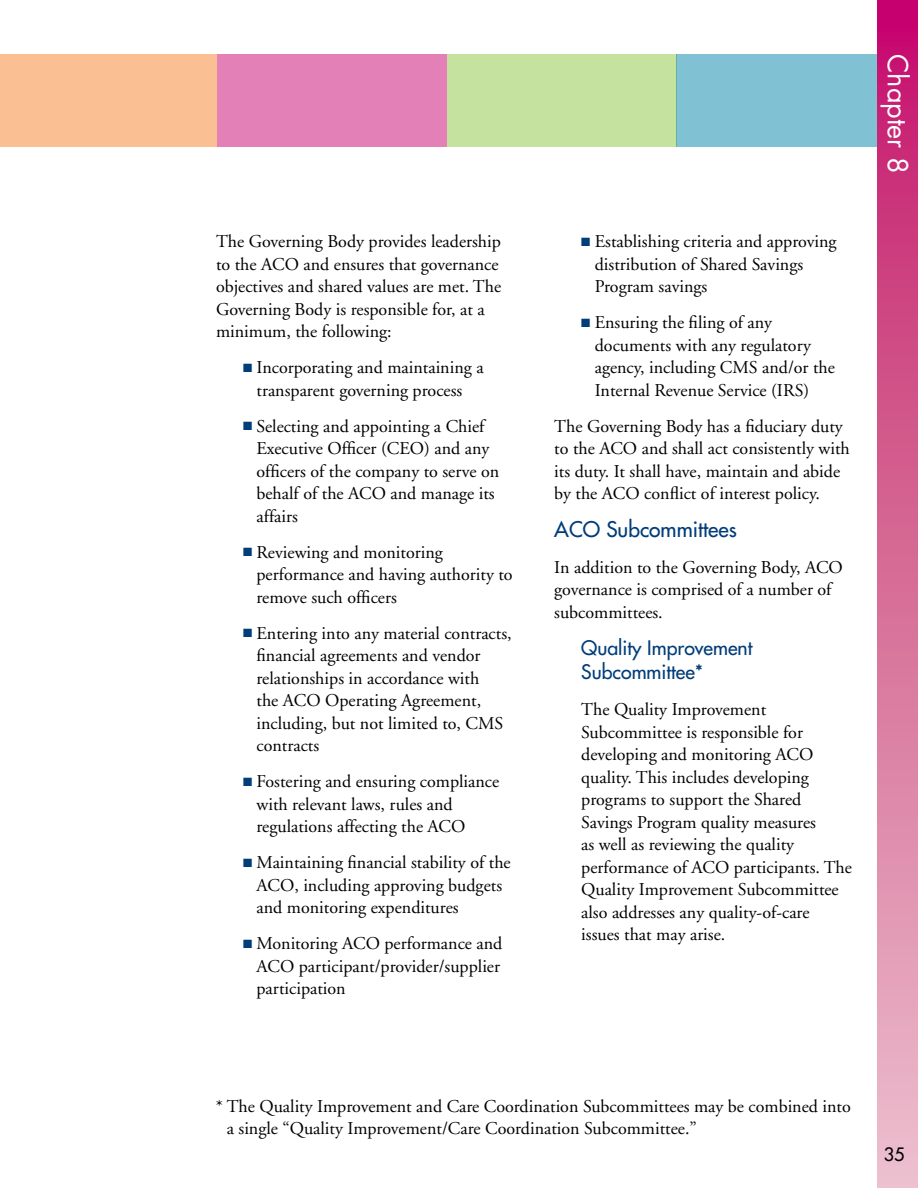
<style>
.page{position:relative;width:918px;height:1188px;background:#fff}
.page>*{position:absolute;margin:0;border:0;box-sizing:border-box;transform-origin:0 0}
.t1{font:27px "Futura";color:#fff}
.t2{font:21px "Futura";color:#003d79}
.t3{font:19.5px/24px "Futura";color:#003d79}
.t4{font:18px/22.5px "Adobe Garamond";color:#000}
.t5{font:18px "Futura";color:#000}
.s1{color:#003d79}
</style>
<div class="page">
<div style="left:0;top:54px;width:217px;height:93px;background:#fabf92"></div>
<div style="left:217px;top:54px;width:230px;height:93px;background:#e280b7"></div>
<div style="left:447px;top:54px;width:230px;height:93px;background:#c6e29f"></div>
<div style="left:677px;top:54px;width:241px;height:93px;background:#80c1d4"></div>
<svg style="left:878px;top:0;width:40px;height:1188px;background:#d76b9a"></svg>
<p class="t4" style="left:216px;top:231px;width:287px">The Governing Body provides leadership to the ACO and ensures that governance objectives and shared values are met. The Governing Body is responsible for, at a minimum, the following:</p>
<p class="t4" style="left:243px;top:357px;width:242px;text-align:center"><span class="s1">■</span> Incorporating and maintaining a transparent governing process</p>
<p class="t4" style="left:257px;top:415px;width:244px;text-indent:-14px"><span class="s1">■</span> Selecting and appointing a Chief<br>Executive Officer (CEO) and any officers of the company to serve on behalf of the ACO and manage its affairs</p>
<p class="t4" style="left:257px;top:541px;width:258px;text-indent:-14px"><span class="s1">■</span> Reviewing and monitoring performance and having authority to remove such officers</p>
<p class="t4" style="left:257px;top:622px;width:257px;text-indent:-14px"><span class="s1">■</span> Entering into any material contracts, financial agreements and vendor relationships in accordance with<br>the ACO Operating Agreement, including, but not limited to, CMS contracts</p>
<p class="t4" style="left:257px;top:771px;width:244px;text-indent:-14px"><span class="s1">■</span> Fostering and ensuring compliance with relevant laws, rules and regulations affecting the ACO</p>
<p class="t4" style="left:257px;top:852px;width:256px;text-indent:-14px"><span class="s1">■</span> Maintaining financial stability of the<br>ACO, including approving budgets and monitoring expenditures</p>
<p class="t4" style="left:257px;top:933px;width:247px;text-indent:-14px"><span class="s1">■</span> Monitoring ACO performance and<br>ACO participant/provider/supplier participation</p>
<p class="t4" style="left:595px;top:231px;width:243px;text-indent:-14px"><span class="s1">■</span> Establishing criteria and approving distribution of Shared Savings<br>Program savings</p>
<p class="t4" style="left:595px;top:312px;width:242px;text-indent:-14px"><span class="s1">■</span> Ensuring the filing of any documents with any regulatory agency, including CMS and/or the<br>Internal Revenue Service (IRS)</p>
<p class="t4" style="left:554px;top:415px;width:297px">The Governing Body has a fiduciary duty to the ACO and shall act consistently with its duty. It shall have, maintain and abide by the ACO conflict of interest policy.</p>
<p class="t2" style="left:554px;top:516px;width:184px">ACO Subcommittees</p>
<p class="t4" style="left:554px;top:556px;width:290px">In addition to the Governing Body, ACO governance is comprised of a number of subcommittees.</p>
<p class="t3" style="left:581px;top:636px;width:173px">Quality Improvement<br>Subcommittee*</p>
<p class="t4" style="left:581px;top:699px;width:272px">The Quality Improvement<br>Subcommittee is responsible for developing and monitoring ACO quality. This includes developing programs to support the Shared<br>Savings Program quality measures<br>as well as reviewing the quality performance of ACO participants. The<br>Quality Improvement Subcommittee also addresses any quality-of-care issues that may arise.</p>
<h1 class="t1" style="left:915px;top:54px;width:121px;rotate:90deg">Chapter 8</h1>
<p class="t4" style="left:227px;top:1095px;width:626px;text-indent:-11px">* The Quality Improvement and Care Coordination Subcommittees may be combined into a single “Quality Improvement/Care Coordination Subcommittee.”</p>
<p class="t5" style="left:884px;top:1143px;width:22px">35</p>
</div>
